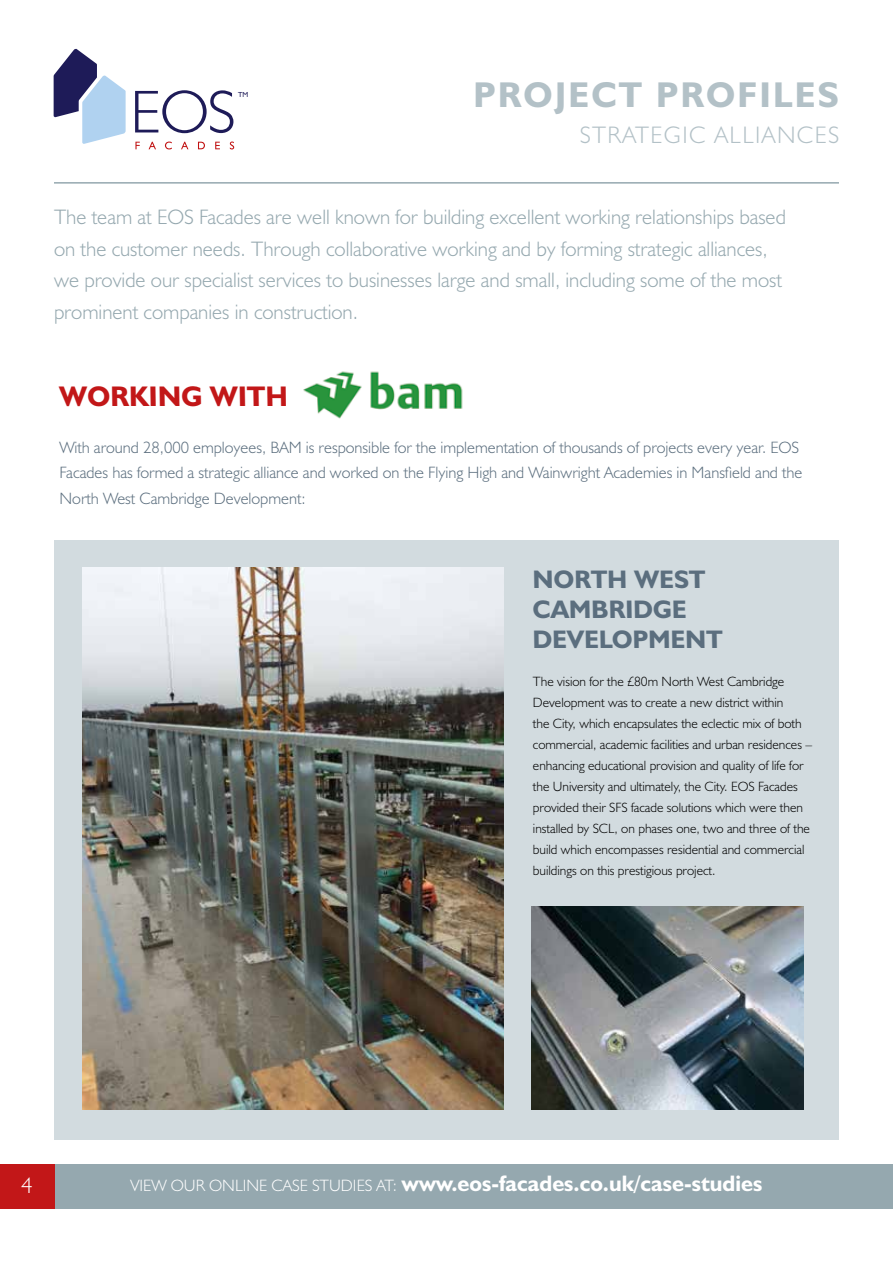
<style>
.page{position:relative;width:893px;height:1263px;background:#fff}
.page>*{position:absolute;margin:0;border:0;box-sizing:border-box;transform-origin:0 0}
.t1{font:700 36px "Humanist 521 BT";letter-spacing:.06em;color:#b3c1c7}
.t2{font:700 28.5px "Humanist 521 BT";color:#c21718}
.t3{font:700 25.5px/30px "Humanist 521 BT";color:#5b6e7e}
.t4{font:300 24px "Humanist 521 BT";letter-spacing:.06em;color:#b3c1c7}
.t5{font:700 22.5px "Humanist 521 BT";color:#fff}
.t6{font:300 22.5px "Humanist 521 BT";color:#fff}
.t7{font:300 21px/31.5px "Humanist 521 BT";color:#95a8af}
.t8{font:300 16.5px/25.5px "Humanist 521 BT";color:#5b6e7e}
.t9{font:300 13.5px/21px "Humanist 521 BT";color:#000}
.t10{font:7.35px "Humanist 521 BT";color:#1e1b58}
.s1{font-weight:300;font-size:16.5px}
</style>
<div class="page">
<div style="left:0;top:1164px;width:893px;height:45px;background:#95a8af"></div>
<div style="left:0;top:1164px;width:54px;height:45px;background:#c21718"></div>
<svg style="left:54px;top:49px;width:72px;height:95px"></svg>
<svg style="left:135px;top:90px;width:98px;height:43px"></svg>
<svg style="left:135px;top:142px;width:5px;height:7px"></svg>
<svg style="left:149px;top:142px;width:7px;height:7px"></svg>
<svg style="left:165px;top:142px;width:7px;height:7px"></svg>
<svg style="left:181px;top:142px;width:7px;height:7px"></svg>
<svg style="left:198px;top:142px;width:7px;height:7px"></svg>
<svg style="left:215px;top:142px;width:5px;height:7px"></svg>
<svg style="left:230px;top:142px;width:4px;height:7px"></svg>
<hr style="left:54px;top:182px;width:785px;height:2px;background:#95a8af">
<img style="left:304px;top:371px;width:159px;height:48px">
<div style="left:54px;top:540px;width:785px;height:600px;background:#d2dbdf"></div>
<img style="left:82px;top:568px;width:422px;height:542px">
<img style="left:531px;top:906px;width:273px;height:204px">
<p class="t10" style="left:238px;top:90px;width:12px">TM</p>
<h1 class="t1" style="left:473px;top:72px;width:367px">PROJECT PROFILES</h1>
<h3 class="t4" style="left:580px;top:120px;width:261px">STRATEGIC ALLIANCES</h3>
<p class="t7" style="left:54px;top:201px;width:733px">The team at EOS Facades are well known for building excellent working relationships based on the customer needs. Through collaborative working and by forming strategic alliances, we provide our specialist services to businesses large and small, including some of the most prominent companies in construction.</p>
<h2 class="t2" style="left:60px;top:379px;width:230px">WORKING WITH</h2>
<p class="t8" style="left:60px;top:434px;width:744px">With around 28,000 employees, BAM is responsible for the implementation of thousands of projects every year. EOS<br>Facades has formed a strategic alliance and worked on the Flying High and Wainwright Academies in Mansfield and the<br>North West Cambridge Development:</p>
<h3 class="t3" style="left:533px;top:564px;width:192px">NORTH WEST<br>CAMBRIDGE<br>DEVELOPMENT</h3>
<p class="t9" style="left:533px;top:670px;width:281px">The vision for the £80m North West Cambridge Development was to create a new district within<br>the City, which encapsulates the eclectic mix of both commercial, academic facilities and urban residences – enhancing educational provision and quality of life for the University and ultimately, the City. EOS Facades provided their SFS facade solutions which were then installed by SCL, on phases one, two and three of the build which encompasses residential and commercial buildings on this prestigious project.</p>
<h3 class="t6" style="left:21px;top:1171px;width:13px">4</h3>
<h3 class="t5" style="left:131px;top:1169px;width:633px"><span class="s1">VIEW OUR ONLINE CASE STUDIES AT:</span> www.eos-facades.co.uk/case-studies</h3>
</div>
